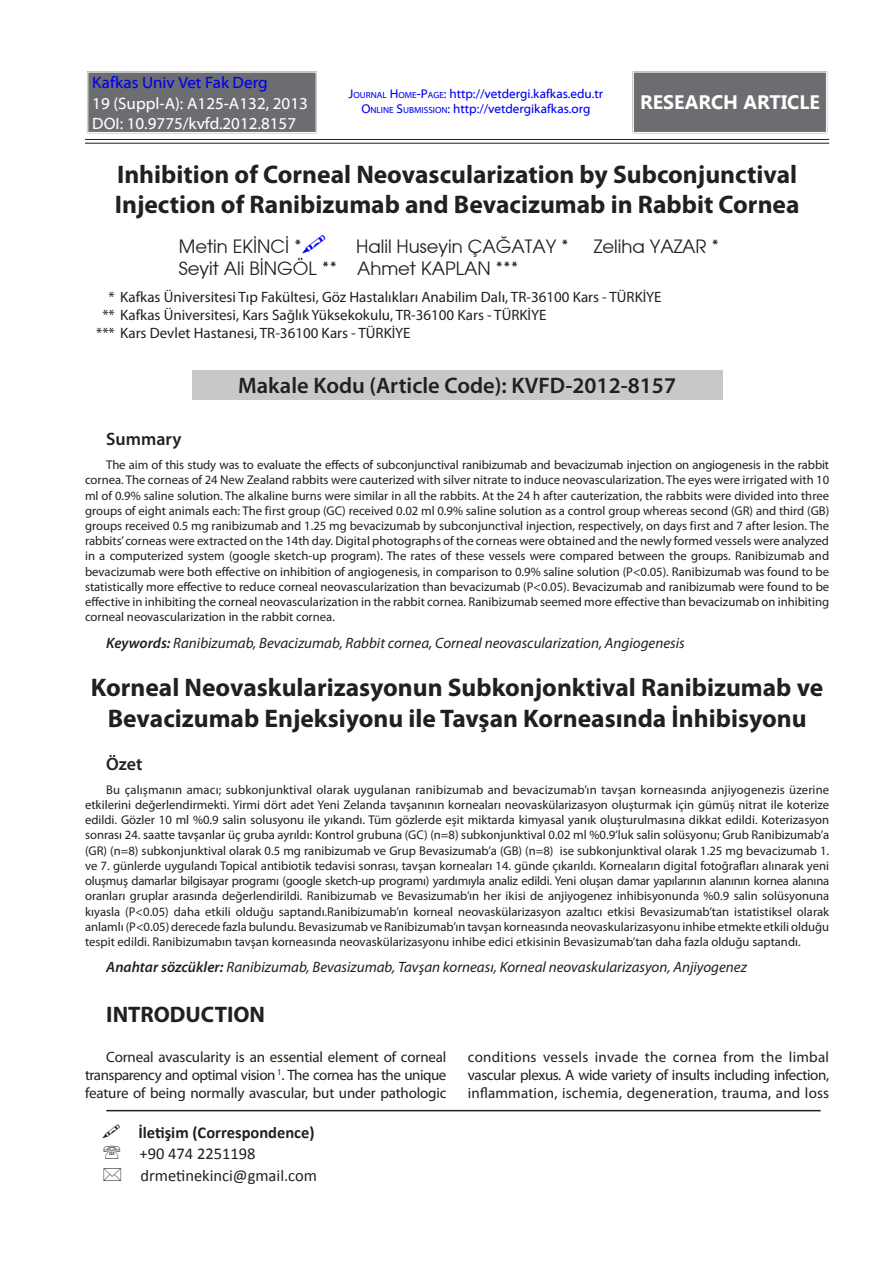
<style>
.page{position:relative;width:893px;height:1263px;background:#fff}
.page>*{position:absolute;margin:0;border:0;box-sizing:border-box;transform-origin:0 0}
.ORIJINAL_BASLIK{font:700 25.5px/30.6px "Myriad Pro";color:#231f20;text-align:center}
.t1{font:600 22.5px "Myriad Pro";color:#231f20}
.ANA_BASLIK{font:700 22.5px "Myriad Pro";color:#231f20}
.t2{font:700 19.5px "Segoe UI";color:#fff}
.t3{font:18px "TR Avalon Plain";color:#231f20}
.t4{font:600 18px "Myriad Pro";color:#231f20}
.t5{font:16.5px "Myriad Web Pro";color:#fff}
.t6{font:16.5px "Calibri";color:#231f20}
.t7{font:700 16.5px "Calibri";color:#231f20}
.t8{font:16.5px "Myriad Web Pro";color:#0000ef}
.METIN{font:15px/18px "Myriad Pro";color:#231f20;text-align:justify}
.t9{font:italic 15px "Myriad Pro";color:#231f20}
.t10{font:12.75px "Myriad Web Pro";color:#0000ef}
.SUMMARY_PARAGRAF{font:12.6px/15.1px "Myriad Pro";color:#231f20;text-align:justify}
.s1{font-style:inherit}
.s2{font-size:8.85px}
.s3{font-weight:600}
</style>
<div class="page">
<div style="left:192px;top:370px;width:530px;height:30px;background:#c7c8ca"></div>
<hr style="left:106px;top:1110px;width:715px;height:1px;background:#231f20">
<div style="left:635px;top:74px;width:190px;height:57px;background:#6c6d70"></div>
<div style="left:632px;top:70px;width:196px;height:64px;border:1px solid #fff"></div>
<div style="left:633px;top:72px;width:194px;height:61px;border:1px solid #fff"></div>
<hr style="left:85px;top:139px;width:744px;height:1px;background:#231f20">
<hr style="left:85px;top:143px;width:744px;height:1px;background:#231f20">
<div style="left:90px;top:74px;width:224px;height:57px;background:#6c6d70"></div>
<div style="left:86px;top:70px;width:232px;height:64px;border:1px solid #fff"></div>
<div style="left:88px;top:72px;width:228px;height:61px;border:1px solid #fff"></div>
<p class="t8" style="left:92px;top:73px;width:177px">Kafkas Univ Vet Fak Derg</p>
<p class="t5" style="left:92px;top:95px;width:217px">19 (Suppl-A): A125-A132, 2013</p>
<p class="t5" style="left:92px;top:115px;width:205px">DOI: 10.9775/kvfd.2012.8157</p>
<p class="t10" style="left:349px;top:87px;width:256px"><span class="s1">J</span><span class="s2">OURNAL</span> <span class="s1">H</span><span class="s2">OME</span><span class="s1">-P</span><span class="s2">AGE</span><span class="s1">:</span> http://vetdergi.kafkas.edu.tr</p>
<p class="t10" style="left:361px;top:102px;width:231px"><span class="s1">O</span><span class="s2">NLINE</span> <span class="s1">S</span><span class="s2">UBMISSION</span><span class="s1">:</span> http://vetdergikafkas.org</p>
<p class="t2" style="left:640px;top:89px;width:181px">RESEARCH ARTICLE</p>
<p class="ORIJINAL_BASLIK" style="left:115px;top:158px;width:686px;text-align:left">Inhibition of Corneal Neovascularization by Subconjunctival<br>Injection of Ranibizumab and Bevacizumab in Rabbit Cornea</p>
<p class="t3" style="left:179px;top:235px;width:124px">Metin EKİNCİ *</p>
<p class="t3" style="left:356px;top:235px;width:214px">Halil Huseyin ÇAĞATAY *</p>
<p class="t3" style="left:594px;top:235px;width:127px">Zeliha YAZAR *</p>
<p class="t3" style="left:179px;top:257px;width:341px">Seyit Ali BİNGÖL ** Ahmet KAPLAN ***</p>
<p class="METIN" style="left:109px;top:288px;width:555px">* Kafkas Üniversitesi Tıp Fakültesi, Göz Hastalıkları Anabilim Dalı, TR-36100 Kars - TÜRKİYE</p>
<p class="METIN" style="left:102px;top:306px;width:446px">** Kafkas Üniversitesi, Kars Sağlık Yüksekokulu, TR-36100 Kars - TÜRKİYE</p>
<p class="METIN" style="left:96px;top:324px;width:316px">*** Kars Devlet Hastanesi, TR-36100 Kars - TÜRKİYE</p>
<p class="t1" style="left:238px;top:371px;width:439px">Makale Kodu (Article Code): KVFD-2012-8157</p>
<p class="t4" style="left:106px;top:428px;width:77px">Summary</p>
<p class="SUMMARY_PARAGRAF" style="left:85px;top:457px;width:746px;text-indent:21px">The aim of this study was to evaluate the effects of subconjunctival ranibizumab and bevacizumab injection on angiogenesis in the rabbit cornea. The corneas of 24 New Zealand rabbits were cauterized with silver nitrate to induce neovascularization. The eyes were irrigated with 10 ml of 0.9% saline solution. The alkaline burns were similar in all the rabbits. At the 24 h after cauterization, the rabbits were divided into three groups of eight animals each: The first group (GC) received 0.02 ml 0.9% saline solution as a control group whereas second (GR) and third (GB) groups received 0.5 mg ranibizumab and 1.25 mg bevacizumab by subconjunctival injection, respectively, on days first and 7 after lesion. The rabbits’ corneas were extracted on the 14th day. Digital photographs of the corneas were obtained and the newly formed vessels were analyzed in a computerized system (google sketch-up program). The rates of these vessels were compared between the groups. Ranibizumab and bevacizumab were both effective on inhibition of angiogenesis, in comparison to 0.9% saline solution (P&lt;0.05). Ranibizumab was found to be statistically more effective to reduce corneal neovascularization than bevacizumab (P&lt;0.05). Bevacizumab and ranibizumab were found to be effective in inhibiting the corneal neovascularization in the rabbit cornea. Ranibizumab seemed more effective than bevacizumab on inhibiting corneal neovascularization in the rabbit cornea.</p>
<p class="t9" style="left:106px;top:633px;width:580px"><span class="s3">Keywords:</span> Ranibizumab, Bevacizumab, Rabbit cornea, Corneal neovascularization, Angiogenesis</p>
<p class="ORIJINAL_BASLIK" style="left:91px;top:672px;width:734px">Korneal Neovaskularizasyonun Subkonjonktival Ranibizumab ve<br>Bevacizumab Enjeksiyonu ile Tavşan Korneasında İnhibisyonu</p>
<p class="t4" style="left:106px;top:753px;width:38px">Özet</p>
<p class="SUMMARY_PARAGRAF" style="left:85px;top:782px;width:746px;text-indent:21px">Bu çalışmanın amacı; subkonjunktival olarak uygulanan ranibizumab and bevacizumab’ın tavşan korneasında anjiyogenezis üzerine etkilerini değerlendirmekti. Yirmi dört adet Yeni Zelanda tavşanının korneaları neovaskülarizasyon oluşturmak için gümüş nitrat ile koterize edildi. Gözler 10 ml %0.9 salin solusyonu ile yıkandı. Tüm gözlerde eşit miktarda kimyasal yanık oluşturulmasına dikkat edildi. Koterizasyon sonrası 24. saatte tavşanlar üç gruba ayrıldı: Kontrol grubuna (GC) (n=8) subkonjunktival 0.02 ml %0.9‘luk salin solüsyonu; Grub Ranibizumab’a (GR) (n=8) subkonjunktival olarak 0.5 mg ranibizumab ve Grup Bevasizumab’a (GB) (n=8) ise subkonjunktival olarak 1.25 mg bevacizumab 1. ve 7. günlerde uygulandı Topical antibiotik tedavisi sonrası, tavşan korneaları 14. günde çıkarıldı. Korneaların digital fotoğrafları alınarak yeni oluşmuş damarlar bilgisayar programı (google sketch-up programı) yardımıyla analiz edildi. Yeni oluşan damar yapılarının alanının kornea alanına oranları gruplar arasında değerlendirildi. Ranibizumab ve Bevasizumab’ın her ikisi de anjiyogenez inhibisyonunda %0.9 salin solüsyonuna kıyasla (P&lt;0.05) daha etkili olduğu saptandı.Ranibizumab’ın korneal neovaskülarizasyon azaltıcı etkisi Bevasizumab’tan istatistiksel olarak anlamlı (P&lt;0.05) derecede fazla bulundu. Bevasizumab ve Ranibizumab’ın tavşan korneasında neovaskularizasyonu inhibe etmekte etkili olduğu tespit edildi. Ranibizumabın tavşan korneasında neovaskülarizasyonu inhibe edici etkisinin Bevasizumab’tan daha fazla olduğu saptandı.</p>
<p class="t9" style="left:106px;top:958px;width:642px"><span class="s3">Anahtar sözcükler:</span> Ranibizumab, Bevasizumab, Tavşan korneası, Korneal neovaskularizasyon, Anjiyogenez</p>
<p class="ANA_BASLIK" style="left:106px;top:1000px;width:160px">INTRODUCTION</p>
<p class="METIN" style="left:85px;top:1047px;width:363px;text-indent:21px">Corneal avascularity is an essential element of corneal transparency and optimal vision <sup>1</sup>. The cornea has the unique feature of being normally avascular, but under pathologic</p>
<p class="METIN" style="left:468px;top:1047px;width:363px">conditions vessels invade the cornea from the limbal vascular plexus. A wide variety of insults including infection, inflammation, ischemia, degeneration, trauma, and loss</p>
<p class="t7" style="left:138px;top:1122px;width:178px">İletişim (Correspondence)</p>
<p class="t6" style="left:140px;top:1144px;width:118px">+90 474 2251198</p>
<p class="t6" style="left:140px;top:1165px;width:178px">drmetinekinci@gmail.com</p>
</div>
